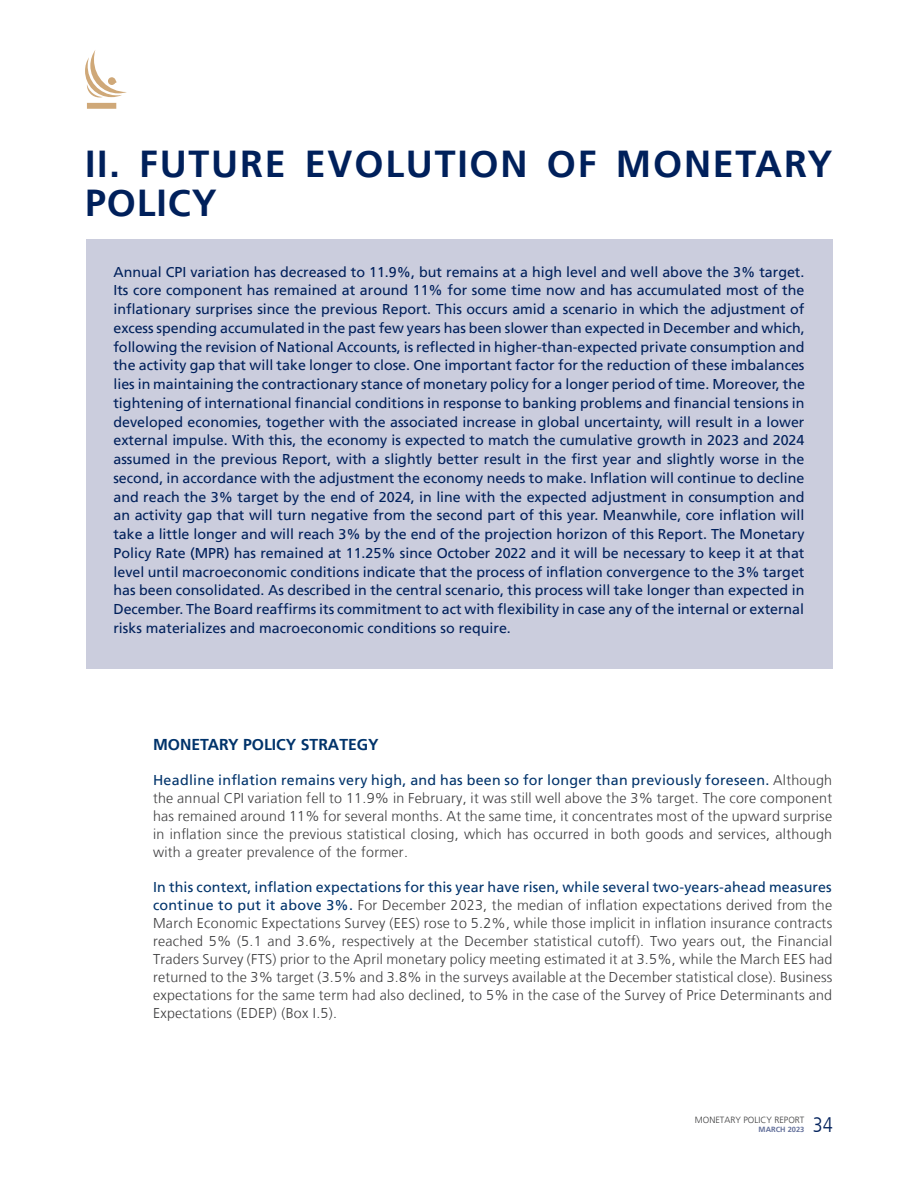
<style>
.page{position:relative;width:918px;height:1188px;background:#fff}
.page>*{position:absolute;margin:0;border:0;box-sizing:border-box;transform-origin:0 0}
.Titúlo_capítulo{font:700 37.5px/39px "Frutiger LT";letter-spacing:.05em;color:#00205b}
.t1{font:300 condensed 21px "Frutiger LT";color:#00205b}
.Títulos{font:700 15.75px "Frutiger LT";color:#00336b}
.Texto_recuadro_intro{font:14.25px/18.8px "Frutiger LT";color:#00205b;text-align:justify}
.Texto_general{font:300 14.25px/18px "Frutiger LT";letter-spacing:.02em;color:#3e3e3f;text-align:justify}
.t2{font:300 9px "Frutiger LT";color:#3e3e3f}
.t3{font:700 7.5px "Frutiger LT";color:#63709b}
.s1{font-weight:400;color:#00336b}
</style>
<div class="page">
<svg style="left:85px;top:50px;width:42px;height:59px"></svg>
<div style="left:86px;top:239px;width:746px;height:429px;background:#cbcddd"></div>
<p class="Titúlo_capítulo" style="left:85px;top:145px;width:749px">II. FUTURE EVOLUTION OF MONETARY<br>POLICY</p>
<p class="Texto_recuadro_intro" style="left:113px;top:262px;width:693px">Annual CPI variation has decreased to 11.9%, but remains at a high level and well above the 3% target.<br>Its core component has remained at around 11% for some time now and has accumulated most of the inflationary surprises since the previous Report. This occurs amid a scenario in which the adjustment of excess spending accumulated in the past few years has been slower than expected in December and which, following the revision of National Accounts, is reflected in higher-than-expected private consumption and the activity gap that will take longer to close. One important factor for the reduction of these imbalances lies in maintaining the contractionary stance of monetary policy for a longer period of time. Moreover, the tightening of international financial conditions in response to banking problems and financial tensions in developed economies, together with the associated increase in global uncertainty, will result in a lower external impulse. With this, the economy is expected to match the cumulative growth in 2023 and 2024 assumed in the previous Report, with a slightly better result in the first year and slightly worse in the second, in accordance with the adjustment the economy needs to make. Inflation will continue to decline and reach the 3% target by the end of 2024, in line with the expected adjustment in consumption and an activity gap that will turn negative from the second part of this year. Meanwhile, core inflation will take a little longer and will reach 3% by the end of the projection horizon of this Report. The Monetary Policy Rate (MPR) has remained at 11.25% since October 2022 and it will be necessary to keep it at that level until macroeconomic conditions indicate that the process of inflation convergence to the 3% target has been consolidated. As described in the central scenario, this process will take longer than expected in December. The Board reaffirms its commitment to act with flexibility in case any of the internal or external risks materializes and macroeconomic conditions so require.</p>
<p class="Títulos" style="left:153px;top:736px;width:227px">MONETARY POLICY STRATEGY</p>
<p class="Texto_general" style="left:153px;top:772px;width:681px"><span class="s1">Headline inflation remains very high, and has been so for longer than previously foreseen.</span> Although the annual CPI variation fell to 11.9% in February, it was still well above the 3% target. The core component has remained around 11% for several months. At the same time, it concentrates most of the upward surprise in inflation since the previous statistical closing, which has occurred in both goods and services, although with a greater prevalence of the former.</p>
<p class="Texto_general" style="left:153px;top:879px;width:681px"><span class="s1">In this context, inflation expectations for this year have risen, while several two-years-ahead measures continue to put it above 3%.</span> For December 2023, the median of inflation expectations derived from the March Economic Expectations Survey (EES) rose to 5.2%, while those implicit in inflation insurance contracts reached 5% (5.1 and 3.6%, respectively at the December statistical cutoff). Two years out, the Financial Traders Survey (FTS) prior to the April monetary policy meeting estimated it at 3.5%, while the March EES had returned to the 3% target (3.5% and 3.8% in the surveys available at the December statistical close). Business expectations for the same term had also declined, to 5% in the case of the Survey of Price Determinants and Expectations (EDEP) (Box I.5).</p>
<p class="t2" style="left:695px;top:1115px;width:111px">MONETARY POLICY REPORT</p>
<p class="t3" style="left:759px;top:1125px;width:47px">MARCH 2023</p>
<h2 class="t1" style="left:813px;top:1113px;width:22px">34</h2>
</div>
